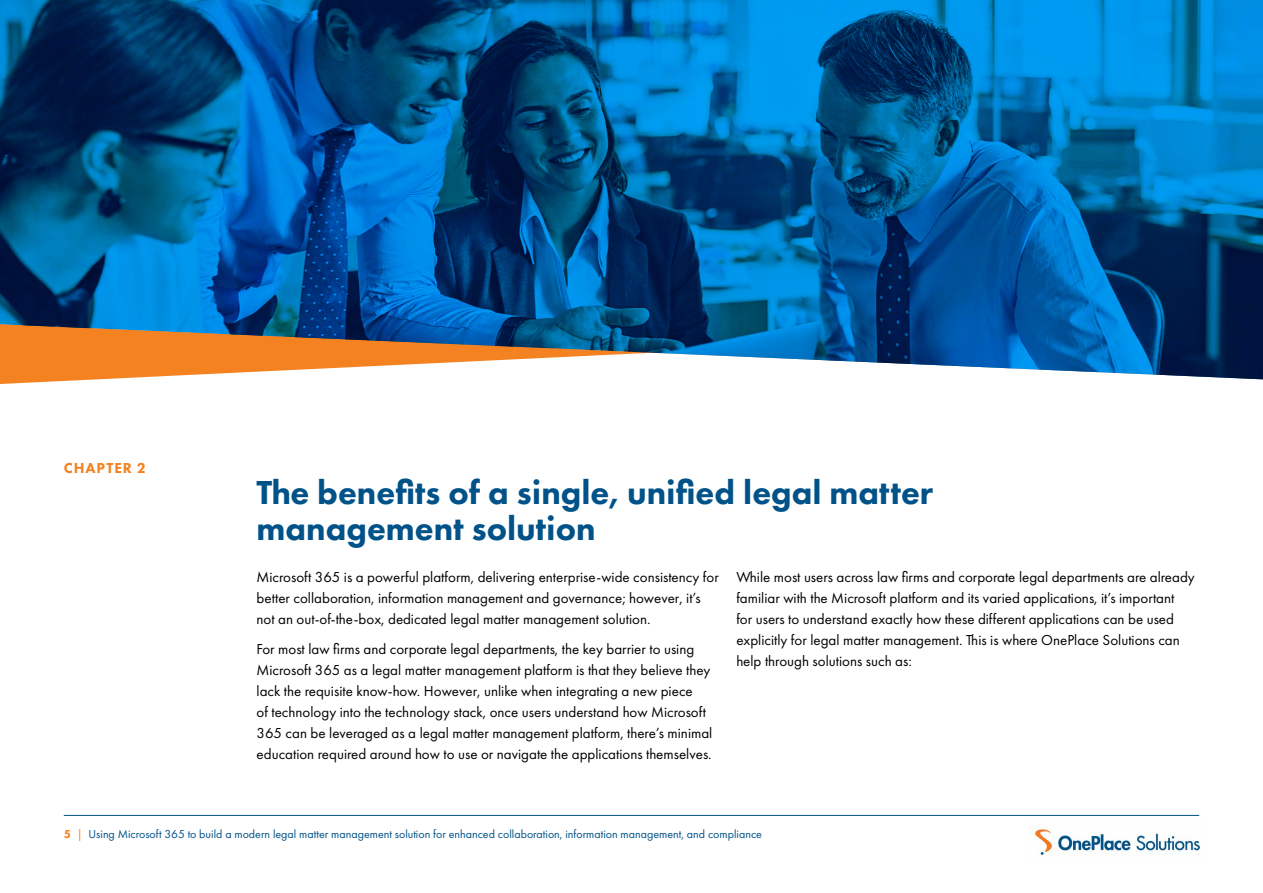
<style>
.page{position:relative;width:1263px;height:893px;background:#fff}
.page>*{position:absolute;margin:0;border:0;box-sizing:border-box;transform-origin:0 0}
.t1{font:800 34.5px/36px "Futura PT";color:#005288}
.t2{font:15px/21px "Futura PT";color:#000}
.t3{font:800 15px "Futura PT";letter-spacing:.06em;color:#f58220}
.t4{font:12px "Futura PT";color:#005288}
.s1{font-weight:800;color:#f58220}
.s2{color:#f58220}
</style>
<div class="page">
<hr style="left:64px;top:815px;width:1135px;height:1px;background:#005288">
<img style="left:1032px;top:826px;width:168px;height:29px">
<img style="left:0;top:0;width:1263px;height:379px">
<p class="t3" style="left:64px;top:458px;width:84px">CHAPTER 2</p>
<h1 class="t1" style="left:257px;top:474px;width:678px">The benefits of a single, unified legal matter management solution</h1>
<p class="t2" style="left:257px;top:567px;width:464px">Microsoft 365 is a powerful platform, delivering enterprise-wide consistency for better collaboration, information management and governance; however, it’s not an out-of-the-box, dedicated legal matter management solution.</p>
<p class="t2" style="left:257px;top:638px;width:457px">For most law firms and corporate legal departments, the key barrier to using Microsoft 365 as a legal matter management platform is that they believe they lack the requisite know-how. However, unlike when integrating a new piece<br>of technology into the technology stack, once users understand how Microsoft 365 can be leveraged as a legal matter management platform, there’s minimal education required around how to use or navigate the applications themselves.</p>
<p class="t2" style="left:736px;top:567px;width:460px">While most users across law firms and corporate legal departments are already familiar with the Microsoft platform and its varied applications, it’s important<br>for users to understand exactly how these different applications can be used explicitly for legal matter management. This is where OnePlace Solutions can help through solutions such as:</p>
<p class="t4" style="left:64px;top:827px;width:700px"><span class="s1">5</span> <span class="s2">|</span> Using Microsoft 365 to build a modern legal matter management solution for enhanced collaboration, information management, and compliance</p>
</div>
